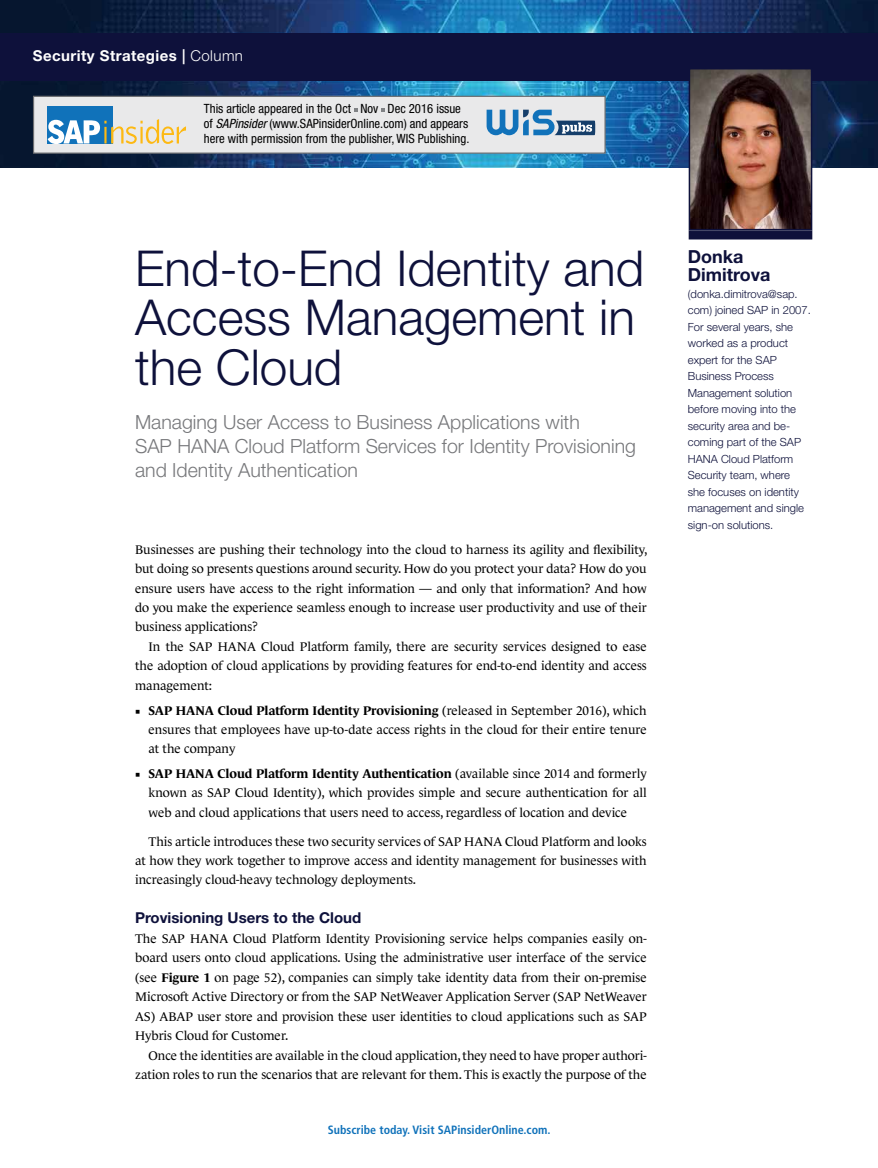
<style>
.page{position:relative;width:878px;height:1168px;background:#fff}
.page>*{position:absolute;margin:0;border:0;box-sizing:border-box;transform-origin:0 0}
.t1{font:300 49.5px/49.5px "Helvetica Neue LT Std";color:#0e113b}
.t2{font:300 19.5px/24px "Helvetica Neue LT Std";color:#77787b}
.t3{font:700 18px/18px "Helvetica Neue LT Std";color:#0e113b}
.t4{font:700 15px "Helvetica Neue LT Std";color:#0e113b}
.t5{font:700 15px "Helvetica Neue LT Std";letter-spacing:.03em;color:#fff}
.t6{font:12.75px/19.5px "Le Monde Journal Std";color:#000;text-align:justify}
.t7{font:condensed 12.75px/15.3px "Helvetica Neue LT Std";color:#000}
.t8{font:700 condensed 12px "Frutiger LT Std";color:#1072ba}
.t9{font:300 11.25px/16.5px "Helvetica Neue LT Std";color:#0e113b}
.s1{font-weight:500}
.s2{font-weight:300}
.s3{font-style:italic}
.s4{font-family:"Kepler Std"}
.s5{font-weight:700}
</style>
<div class="page">
<img style="left:0;top:0;width:878px;height:168px">
<div style="left:0;top:33px;width:878px;height:48px;background:#0e113b"></div>
<img style="left:688px;top:69px;width:125px;height:171px">
<div style="left:33px;top:96px;width:572px;height:58px;background:#e9e9ea;border:1px solid #6d6e71"></div>
<div style="left:48px;top:106px;width:65px;height:37px;background:#1072ba"></div>
<svg style="left:48px;top:119px;width:138px;height:25px"></svg>
<svg style="left:486px;top:110px;width:109px;height:25px"></svg>
<p class="t5" style="left:33px;top:47px;width:211px">Security Strategies <span class="s1">|</span> <span class="s2">Column</span></p>
<p class="t7" style="left:204px;top:100px;width:267px">This article appeared in the Oct Nov Dec 2016 issue of <span class="s3">SAPinsider</span> (www.SAPinsiderOnline.com) and appears here with permission from the publisher, WIS Publishing.</p>
<h1 class="t1" style="left:135px;top:242px;width:510px">End-to-End Identity and<br>Access Management in the Cloud</h1>
<h2 class="t2" style="left:135px;top:409px;width:502px">Managing User Access to Business Applications with<br>SAP HANA Cloud Platform Services for Identity Provisioning and Identity Authentication</h2>
<p class="t6" style="left:135px;top:539px;width:514px">Businesses are pushing their technology into the cloud to harness its agility and flexibility, but doing so presents questions around security. How do you protect your data? How do you ensure users have access to the right information — and only that information? And how do you make the experience seamless enough to increase user productivity and use of their business applications?</p>
<p class="t6" style="left:135px;top:637px;width:513px;text-indent:14px">In the SAP HANA Cloud Platform family, there are security services designed to ease the adoption of cloud applications by providing features for end-to-end identity and access management:</p>
<p class="t6" style="left:149px;top:700px;width:499px;text-indent:-14px"><span class="s4">■</span> <span class="s5">SAP HANA Cloud Platform Identity Provisioning</span> (released in September 2016), which ensures that employees have up-to-date access rights in the cloud for their entire tenure at the company</p>
<p class="t6" style="left:149px;top:764px;width:499px;text-indent:-14px"><span class="s4">■</span> <span class="s5">SAP HANA Cloud Platform Identity Authentication</span> (available since 2014 and formerly known as SAP Cloud Identity), which provides simple and secure authentication for all web and cloud applications that users need to access, regardless of location and device</p>
<p class="t6" style="left:135px;top:831px;width:513px;text-indent:14px">This article introduces these two security services of SAP HANA Cloud Platform and looks at how they work together to improve access and identity management for businesses with increasingly cloud-heavy technology deployments.</p>
<p class="t4" style="left:135px;top:909px;width:228px">Provisioning Users to the Cloud</p>
<p class="t6" style="left:135px;top:928px;width:513px">The SAP HANA Cloud Platform Identity Provisioning service helps companies easily on&shy;board users onto cloud applications. Using the administrative user interface of the service (see <span class="s5">Figure 1</span> on page 52), companies can simply take identity data from their on-premise Microsoft Active Directory or from the SAP NetWeaver Application Server (SAP NetWeaver AS) ABAP user store and provision these user identities to cloud applications such as SAP Hybris Cloud for Customer.</p>
<p class="t6" style="left:135px;top:1045px;width:513px;text-align:right">Once the identities are available in the cloud application, they need to have proper authori&shy;zation roles to run the scenarios that are relevant for them. This is exactly the purpose of the</p>
<p class="t8" style="left:328px;top:1123px;width:224px">Subscribe today. Visit SAPinsiderOnline.com.</p>
<h3 class="t3" style="left:687px;top:247px;width:84px">Donka<br>Dimitrova</h3>
<p class="t9" style="left:687px;top:285px;width:124px">(donka.dimitrova@sap. com) joined SAP in 2007.<br>For several years, she worked as a product expert for the SAP<br>Business Process<br>Management solution before moving into the security area and be&shy;coming part of the SAP<br>HANA Cloud Platform<br>Security team, where<br>she focuses on identity management and single sign-on solutions.</p>
</div>
